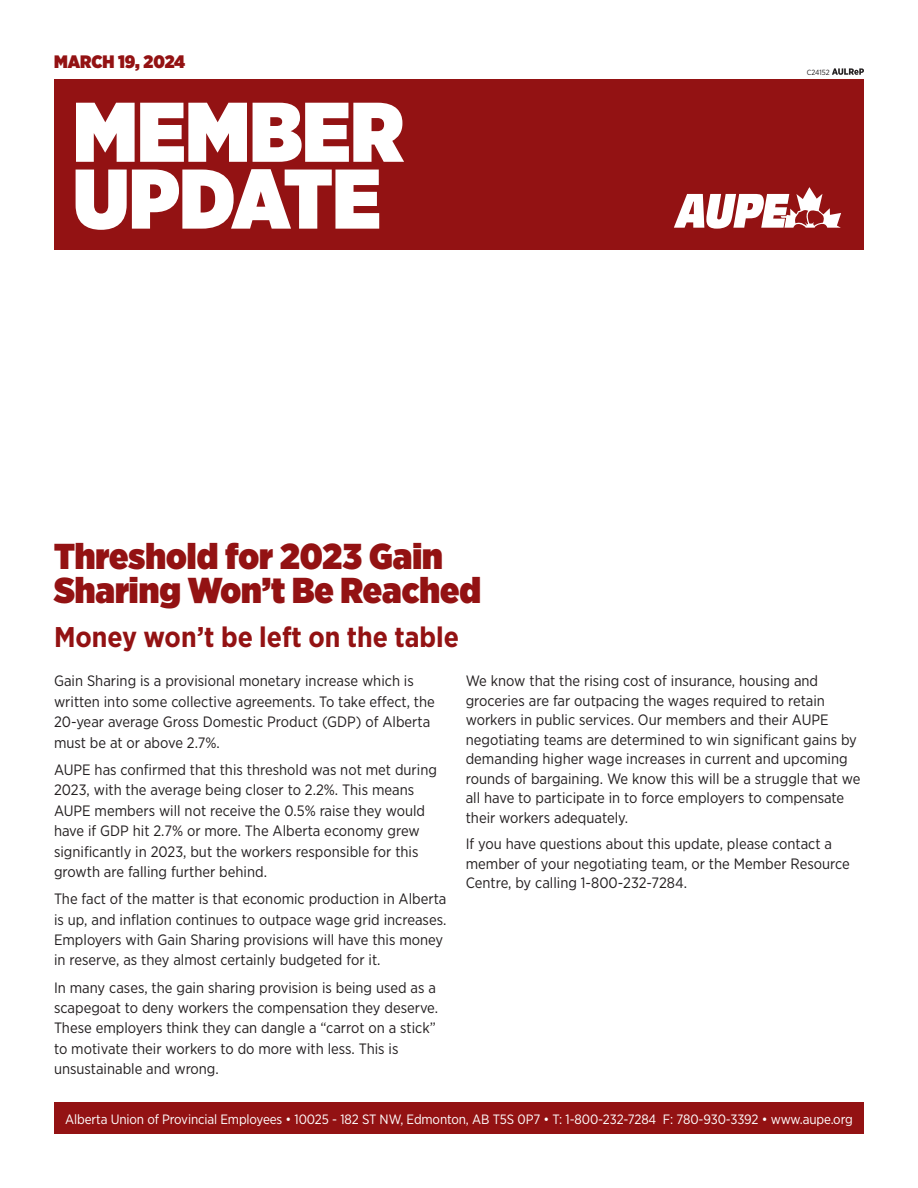
<style>
.page{position:relative;width:918px;height:1188px;background:#fff}
.page>*{position:absolute;margin:0;border:0;box-sizing:border-box;transform-origin:0 0}
.t1{font:900 84.45px "Gotham Narrow";color:#fff}
.t2{font:900 36px/34.5px "Gotham Narrow";color:#931213}
.t3{font:700 28.5px "Gotham Narrow";color:#931213}
.t4{font:900 18px "Gotham Narrow";color:#931213}
.body_copy{font:15px/20.4px "Gotham Narrow";color:#231f20}
.t5{font:13.5px "Gotham Narrow";letter-spacing:-.01em;color:#fff}
.t6{font:7.5px "Gotham Narrow";letter-spacing:-.01em;color:#231f20}
</style>
<div class="page">
<div style="left:54px;top:79px;width:810px;height:171px;background:#931213"></div>
<svg style="left:674px;top:187px;width:167px;height:42px"></svg>
<svg style="left:832px;top:68px;width:32px;height:7px"></svg>
<div style="left:54px;top:1102px;width:810px;height:32px;background:#931213"></div>
<p class="t4" style="left:54px;top:50px;width:133px">MARCH 19, 2024</p>
<p class="t1" style="left:73px;top:75px;width:332px">MEMBER</p>
<p class="t1" style="left:73px;top:142px;width:309px">UPDATE</p>
<p class="t6" style="left:807px;top:68px;width:24px">C24152</p>
<p class="t2" style="left:54px;top:538px;width:428px">Threshold for 2023 Gain<br>Sharing Won’t Be Reached</p>
<p class="t3" style="left:54px;top:618px;width:406px">Money won’t be left on the table</p>
<p class="body_copy" style="left:466px;top:671px;width:396px;line-height:19.5px">We know that the rising cost of insurance, housing and groceries are far outpacing the wages required to retain workers in public services. Our members and their AUPE negotiating teams are determined to win significant gains by demanding higher wage increases in current and upcoming rounds of bargaining. We know this will be a struggle that we all have to participate in to force employers to compensate their workers adequately.</p>
<p class="body_copy" style="left:466px;top:834px;width:386px;line-height:19.5px">If you have questions about this update, please contact a member of your negotiating team, or the Member Resource<br>Centre, by calling 1-800-232-7284.</p>
<p class="body_copy" style="left:54px;top:671px;width:382px">Gain Sharing is a provisional monetary increase which is written into some collective agreements. To take effect, the 20-year average Gross Domestic Product (GDP) of Alberta must be at or above 2.7%.</p>
<p class="body_copy" style="left:54px;top:759px;width:384px">AUPE has confirmed that this threshold was not met during 2023, with the average being closer to 2.2%. This means AUPE members will not receive the 0.5% raise they would have if GDP hit 2.7% or more. The Alberta economy grew significantly in 2023, but the workers responsible for this growth are falling further behind.</p>
<p class="body_copy" style="left:54px;top:888px;width:394px">The fact of the matter is that economic production in Alberta is up, and inflation continues to outpace wage grid increases.<br>Employers with Gain Sharing provisions will have this money in reserve, as they almost certainly budgeted for it.</p>
<p class="body_copy" style="left:54px;top:977px;width:386px">In many cases, the gain sharing provision is being used as a scapegoat to deny workers the compensation they deserve.<br>These employers think they can dangle a “carrot on a stick” to motivate their workers to do more with less. This is unsustainable and wrong.</p>
<p class="t5" style="left:65px;top:1110px;width:789px">Alberta Union of Provincial Employees • 10025 - 182 ST NW, Edmonton, AB T5S 0P7 • T: 1-800-232-7284 F: 780-930-3392 • www.aupe.org</p>
</div>
